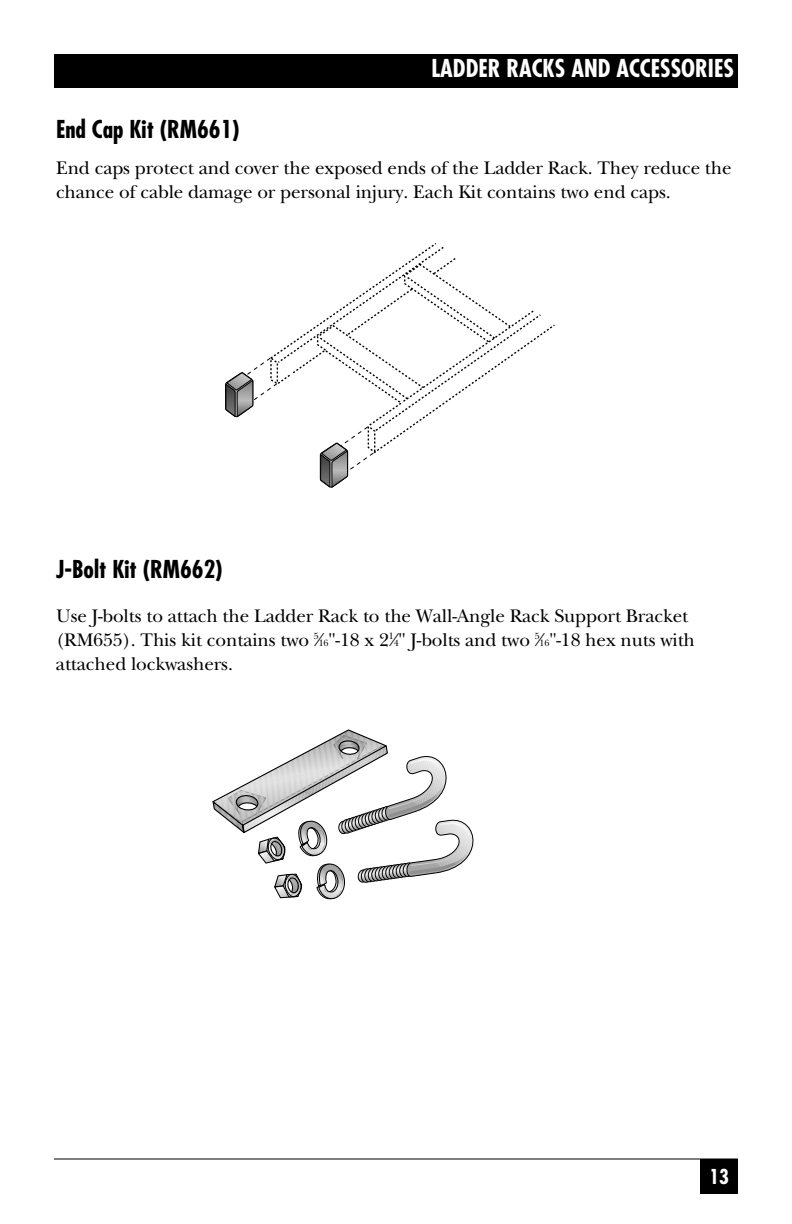
<style>
.page{position:relative;width:792px;height:1224px;background:#fff}
.page>*{position:absolute;margin:0;border:0;box-sizing:border-box;transform-origin:0 0}
.t1{font:700 condensed 24px "Futura";color:#000}
.t2{font:700 condensed 24px "Futura";color:#fff}
.t3{font:700 condensed 20px "Futura";color:#fff}
.t4{font:19px/24px "New Baskerville";letter-spacing:-.005em;color:#000}
.s1{font-size:9.6px}
</style>
<div class="page">
<div style="left:54px;top:54px;width:684px;height:34px;background:#000"></div>
<div style="left:700px;top:1159px;width:38px;height:35px;background:#000"></div>
<svg style="left:212px;top:729px;width:262px;height:171px"></svg>
<svg style="left:271px;top:243px;width:284px;height:210px"></svg>
<svg style="left:319px;top:425px;width:56px;height:63px"></svg>
<svg style="left:225px;top:357px;width:53px;height:61px"></svg>
<hr style="left:54px;top:1158px;width:684px;height:2px;background:#000">
<p class="t2" style="left:431px;top:58px;width:304px">LADDER RACKS AND ACCESSORIES</p>
<p class="t1" style="left:56px;top:119px;width:185px">End Cap Kit (RM661)</p>
<p class="t4" style="left:56px;top:158px;width:677px">End caps protect and cover the exposed ends of the Ladder Rack. They reduce the chance of cable damage or personal injury. Each Kit contains two end caps.</p>
<p class="t1" style="left:56px;top:558px;width:168px">J-Bolt Kit (RM662)</p>
<p class="t4" style="left:56px;top:606px;width:641px">Use J-bolts to attach the Ladder Rack to the Wall-Angle Rack Support Bracket (RM655). This kit contains two <sup>5</sup>⁄<span class="s1">16</span>"-18 x 2<sup>1</sup>⁄<span class="s1">4</span>" J-bolts and two <sup>5</sup>⁄<span class="s1">16</span>"-18 hex nuts with attached lockwashers.</p>
<p class="t3" style="left:709px;top:1168px;width:21px">13</p>
</div>
